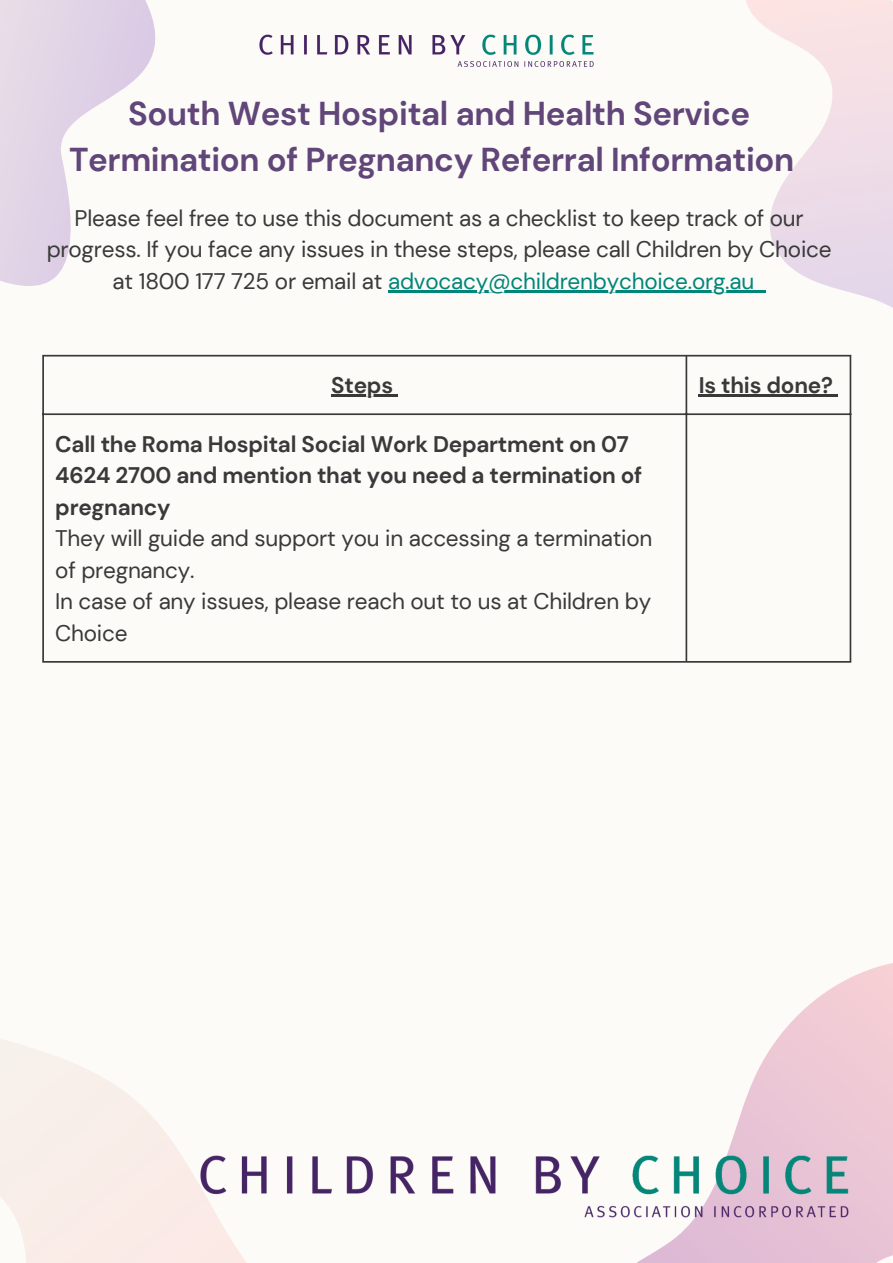
<style>
.page{position:relative;width:893px;height:1263px;background:#fdfbf8}
.page>*{position:absolute;margin:0;border:0;box-sizing:border-box;transform-origin:0 0}
.t1{font:700 33px/46.1px "DM Sans";letter-spacing:-.01em;color:#614679;text-align:center}
.t2{font:22.5px/31.5px "DM Sans";letter-spacing:-.01em;color:#393939;text-align:center}
.t3{font:700 22.5px/31.5px "DM Sans";letter-spacing:-.01em;color:#393939}
.s1{color:#008679}
</style>
<div class="page">
<svg style="left:0;top:1039px;width:246px;height:224px;fill:#faeee9"></svg>
<svg style="left:0;top:0;width:156px;height:286px;fill:#e4d8e6"></svg>
<svg style="left:647px;top:0;width:246px;height:388px"></svg>
<svg style="left:637px;top:963px;width:256px;height:300px"></svg>
<hr style="left:388px;top:290px;width:366px;height:2px;background:#008679">
<svg style="left:754px;top:290px;width:11px;height:2px"></svg>
<hr style="left:331px;top:394px;width:67px;height:2px;background:#393939">
<hr style="left:699px;top:394px;width:139px;height:2px;background:#393939">
<hr style="left:42px;top:356px;width:2px;height:305px;background:#393939">
<hr style="left:685px;top:356px;width:2px;height:305px;background:#393939">
<hr style="left:849px;top:356px;width:2px;height:305px;background:#393939">
<hr style="left:42px;top:355px;width:809px;height:1px;background:#393939">
<hr style="left:42px;top:413px;width:809px;height:2px;background:#393939">
<hr style="left:42px;top:661px;width:809px;height:2px;background:#393939">
<img style="left:259px;top:34px;width:335px;height:33px">
<img style="left:189px;top:1144px;width:661px;height:80px">
<h1 class="t1" style="left:69px;top:90px;width:727px">South West Hospital and Health Service<br>Termination of Pregnancy Referral Information</h1>
<p class="t2" style="left:47px;top:202px;width:786px">Please feel free to use this document as a checklist to keep track of our progress. If you face any issues in these steps, please call Children by Choice at 1800 177 725 or email at <span class="s1">advocacy@childrenbychoice.org.au</span></p>
<p class="t3" style="left:331px;top:370px;width:63px">Steps</p>
<p class="t3" style="left:699px;top:370px;width:136px">Is this done?</p>
<p class="t3" style="left:55px;top:428px;width:588px">Call the Roma Hospital Social Work Department on 07<br>4624 2700 and mention that you need a termination of pregnancy</p>
<p class="t2" style="left:55px;top:523px;width:598px;text-align:left">They will guide and support you in accessing a termination of pregnancy.<br>In case of any issues, please reach out to us at Children by Choice</p>
</div>
